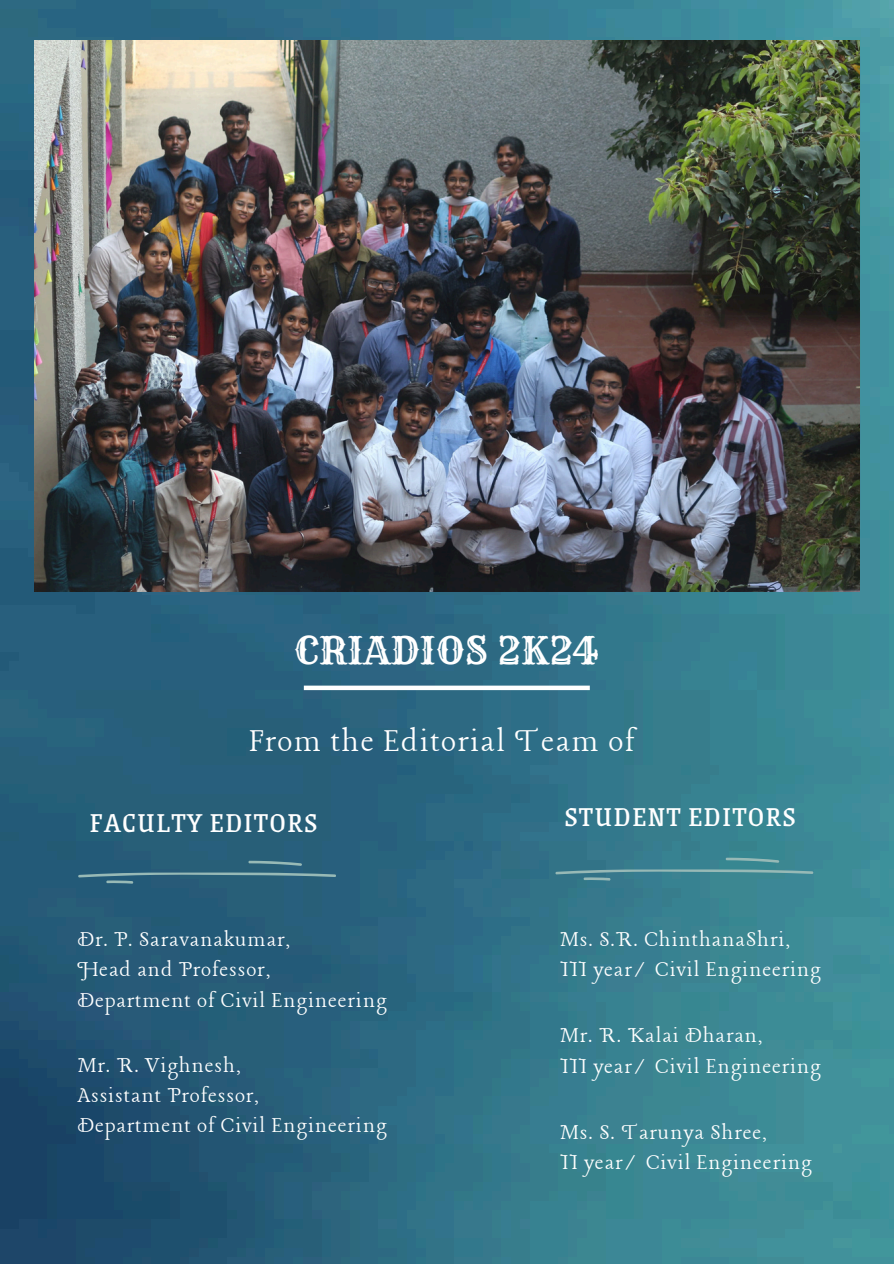
<style>
.page{position:relative;width:894px;height:1264px;background:#fff}
.page>*{position:absolute;margin:0;border:0;box-sizing:border-box;transform-origin:0 0}
.t1{font:37.5px "Rye";color:#fff}
.t2{font:36px "Lancelot";letter-spacing:.04em;color:#fff}
.t3{font:30px "Grenze";letter-spacing:.04em;color:#fff}
.t4{font:24px "Lancelot";letter-spacing:.04em;color:#fff}
</style>
<div class="page">
<img style="left:0;top:0;width:893px;height:1263px">
<img style="left:34px;top:41px;width:825px;height:550px">
<div style="left:304px;top:685px;width:285px;height:5px;background:#fff"></div>
<svg style="left:78px;top:860px;width:258px;height:23px;background:#366a81"></svg>
<svg style="left:555px;top:857px;width:258px;height:23px;background:#458794"></svg>
<h1 class="t1" style="left:294px;top:627px;width:306px">CRIADIOS 2K24</h1>
<h2 class="t2" style="left:249px;top:723px;width:386px">From the Editorial Team of</h2>
<h3 class="t3" style="left:89px;top:798px;width:229px">FACULTY EDITORS</h3>
<h3 class="t3" style="left:564px;top:792px;width:233px">STUDENT EDITORS</h3>
<p class="t4" style="left:78px;top:927px;width:214px">Dr. P. Saravanakumar,</p>
<p class="t4" style="left:78px;top:957px;width:194px">Head and Professor,</p>
<p class="t4" style="left:78px;top:988px;width:310px">Department of Civil Engineering</p>
<p class="t4" style="left:78px;top:1052px;width:164px">Mr. R. Vighnesh,</p>
<p class="t4" style="left:78px;top:1083px;width:182px">Assistant Professor,</p>
<p class="t4" style="left:78px;top:1113px;width:310px">Department of Civil Engineering</p>
<p class="t4" style="left:560px;top:927px;width:231px">Ms. S.R. ChinthanaShri,</p>
<p class="t4" style="left:560px;top:957px;width:262px">III year/ Civil Engineering</p>
<p class="t4" style="left:560px;top:1023px;width:204px">Mr. R. Kalai Dharan,</p>
<p class="t4" style="left:560px;top:1054px;width:262px">III year/ Civil Engineering</p>
<p class="t4" style="left:560px;top:1120px;width:208px">Ms. S. Tarunya Shree,</p>
<p class="t4" style="left:560px;top:1150px;width:253px">II year/ Civil Engineering</p>
</div>
